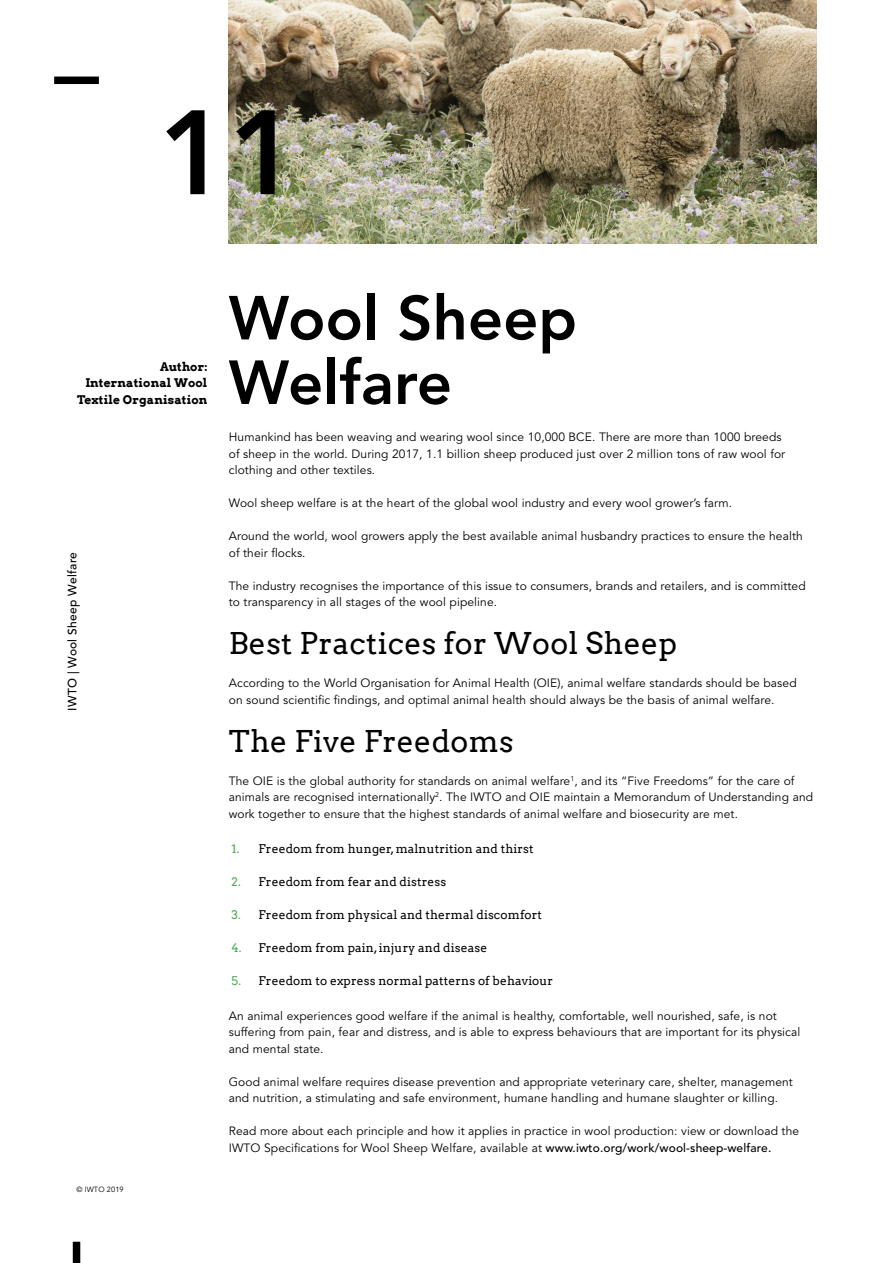
<style>
.page{position:relative;width:893px;height:1263px;background:#fff}
.page>*{position:absolute;margin:0;border:0;box-sizing:border-box;transform-origin:0 0}
.t1{font:800 118.5px "Avenir LT Std";color:#000}
.t2{font:800 61.5px/64.5px "Avenir LT Std";color:#000}
.t3{font:30px "Arvo";letter-spacing:.01em;color:#000}
.t4{font:12px/16.5px "Avenir LT Std";letter-spacing:.01em;color:#000}
.t5{font:12px "Arvo";letter-spacing:.01em;color:#000}
.t6{font:700 12px/16.5px "Arvo";letter-spacing:.01em;color:#000;text-align:right}
.t7{font:500 12px "Avenir LT Std";letter-spacing:.025em;color:#000}
.t8{font:7.5px "Avenir LT Std";letter-spacing:.01em;color:#000}
.s1{color:#41ad49}
.s2{font-weight:500}
</style>
<div class="page">
<img style="left:229px;top:0;width:587px;height:243px">
<div style="left:73px;top:1242px;width:7px;height:21px;background:#000"></div>
<div style="left:54px;top:77px;width:45px;height:7px;background:#000"></div>
<h1 class="t1" style="left:159px;top:83px;width:142px">11</h1>
<p class="t6" style="left:77px;top:358px;width:132px">Author:<br>International Wool<br>Textile Organisation</p>
<p class="t7" style="left:65px;top:711px;width:160px;rotate:-90deg">IWTO | Wool Sheep Welfare</p>
<p class="t8" style="left:77px;top:1185px;width:49px">© IWTO 2019</p>
<h2 class="t2" style="left:229px;top:286px;width:350px">Wool Sheep<br>Welfare</h2>
<p class="t4" style="left:229px;top:429px;width:558px">Humankind has been weaving and wearing wool since 10,000 BCE. There are more than 1000 breeds of sheep in the world. During 2017, 1.1 billion sheep produced just over 2 million tons of raw wool for clothing and other textiles.</p>
<p class="t4" style="left:229px;top:495px;width:505px">Wool sheep welfare is at the heart of the global wool industry and every wool grower’s farm.</p>
<p class="t4" style="left:229px;top:528px;width:575px">Around the world, wool growers apply the best available animal husbandry practices to ensure the health of their flocks.</p>
<p class="t4" style="left:229px;top:577px;width:578px">The industry recognises the importance of this issue to consumers, brands and retailers, and is committed to transparency in all stages of the wool pipeline.</p>
<h3 class="t3" style="left:229px;top:625px;width:450px">Best Practices for Wool Sheep</h3>
<p class="t4" style="left:229px;top:675px;width:569px">According to the World Organisation for Animal Health (OIE), animal welfare standards should be based on sound scientific findings, and optimal animal health should always be the basis of animal welfare.</p>
<h3 class="t3" style="left:229px;top:723px;width:286px">The Five Freedoms</h3>
<p class="t4" style="left:229px;top:772px;width:586px">The OIE is the global authority for standards on animal welfare<sup>1</sup>, and its “Five Freedoms” for the care of animals are recognised internationally<sup>2</sup>. The IWTO and OIE maintain a Memorandum of Understanding and work together to ensure that the highest standards of animal welfare and biosecurity are met.</p>
<p class="t5" style="left:232px;top:841px;width:304px"><span class="s1">1.</span> Freedom from hunger, malnutrition and thirst</p>
<p class="t5" style="left:232px;top:874px;width:216px"><span class="s1">2.</span> Freedom from fear and distress</p>
<p class="t5" style="left:232px;top:907px;width:312px"><span class="s1">3.</span> Freedom from physical and thermal discomfort</p>
<p class="t5" style="left:232px;top:940px;width:257px"><span class="s1">4.</span> Freedom from pain, injury and disease</p>
<p class="t5" style="left:232px;top:973px;width:323px"><span class="s1">5.</span> Freedom to express normal patterns of behaviour</p>
<p class="t4" style="left:229px;top:1008px;width:573px">An animal experiences good welfare if the animal is healthy, comfortable, well nourished, safe, is not suffering from pain, fear and distress, and is able to express behaviours that are important for its physical and mental state.</p>
<p class="t4" style="left:229px;top:1074px;width:566px">Good animal welfare requires disease prevention and appropriate veterinary care, shelter, management and nutrition, a stimulating and safe environment, humane handling and humane slaughter or killing.</p>
<p class="t4" style="left:229px;top:1123px;width:572px">Read more about each principle and how it applies in practice in wool production: view or download the<br>IWTO Specifications for Wool Sheep Welfare, available at <span class="s2">www.iwto.org/work/wool-sheep-welfare.</span></p>
</div>
